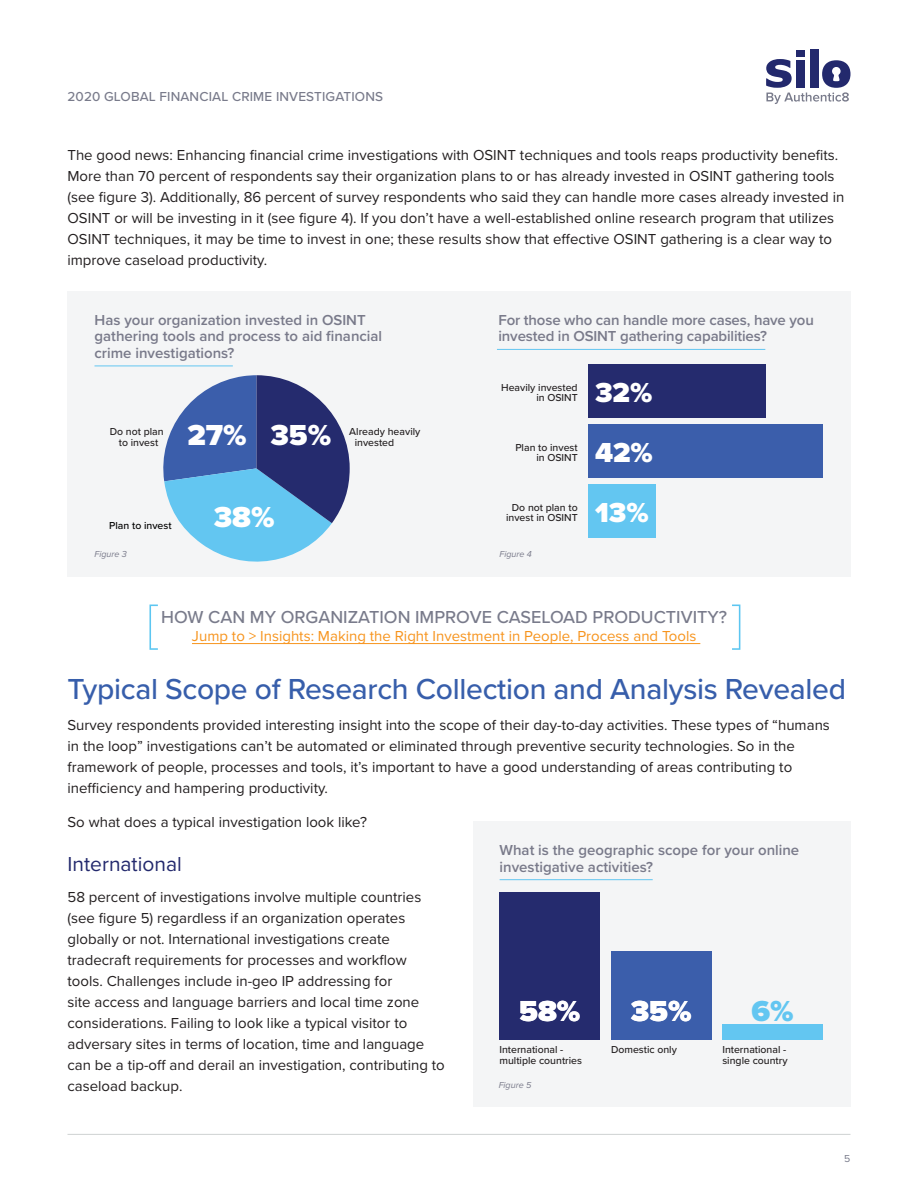
<style>
.page{position:relative;width:918px;height:1188px;background:#fff}
.page>*{position:absolute;margin:0;border:0;box-sizing:border-box;transform-origin:0 0}
.t1{font:100 52.2px "Proxima Nova T";color:#5cc6f1}
.t2{font:500 30px "Proxima Nova";letter-spacing:-.01em;color:#375eab}
.t3{font:900 30px "Proxima Nova";color:#fff}
.t4{font:900 30px "Proxima Nova";color:#63c6f1}
.t5{font:900 28.5px "Proxima Nova";color:#fff}
.t6{font:21px "Proxima Nova";color:#23296d}
.t7{font:500 18px "Proxima Nova";color:#797b8b}
.p{font:15px/21px "Proxima Nova";color:#231f20}
.t8{font:600 15px/16.5px "Proxima Nova";color:#797a8a}
.t9{font:15px "Proxima Nova";color:#f7941d}
.t10{font:500 13.5px "Proxima Nova";letter-spacing:.01em;color:#797b8b}
.t11{font:500 10.5px/10.5px "Proxima Nova";color:#231f20}
.t12{font:500 10.5px "Proxima Nova";color:#000}
.t13{font:10.5px "Proxima Nova";color:#797b8b}
.t14{font:italic 9px "Proxima Nova";color:#797a8a}
</style>
<div class="page">
<div style="left:796px;top:50px;width:9px;height:6px;background:#23296d"></div>
<div style="left:810px;top:50px;width:9px;height:38px;background:#23296d"></div>
<svg style="left:766px;top:59px;width:84px;height:45px"></svg>
<hr style="left:68px;top:1134px;width:782px;height:1px;background:#cfd2d2">
<div style="left:68px;top:292px;width:378px;height:285px;background:#f4f5f6"></div>
<svg style="left:163px;top:375px;width:187px;height:187px"></svg>
<hr style="left:95px;top:366px;width:138px;height:1px;background:#63c6f1">
<div style="left:442px;top:292px;width:408px;height:285px;background:#f4f5f6"></div>
<div style="left:588px;top:484px;width:67px;height:54px;background:#63c6f1"></div>
<div style="left:588px;top:424px;width:235px;height:54px;background:#3b5eab"></div>
<div style="left:588px;top:364px;width:177px;height:54px;background:#252b6e"></div>
<hr style="left:497px;top:349px;width:268px;height:1px;background:#63c6f1">
<div style="left:473px;top:822px;width:378px;height:285px;background:#f4f5f6"></div>
<div style="left:722px;top:1024px;width:101px;height:16px;background:#63c6f1"></div>
<div style="left:611px;top:951px;width:100px;height:89px;background:#3b5eab"></div>
<div style="left:500px;top:892px;width:100px;height:148px;background:#252b6e"></div>
<hr style="left:500px;top:879px;width:153px;height:1px;background:#63c6f1">
<hr style="left:192px;top:643px;width:508px;height:1px;background:#f7941d">
<p class="t10" style="left:68px;top:87px;width:317px">2020 GLOBAL FINANCIAL CRIME INVESTIGATIONS</p>
<p class="p" style="left:68px;top:144px;width:778px">The good news: Enhancing financial crime investigations with OSINT techniques and tools reaps productivity benefits.<br>More than 70 percent of respondents say their organization plans to or has already invested in OSINT gathering tools (see figure 3). Additionally, 86 percent of survey respondents who said they can handle more cases already invested in OSINT or will be investing in it (see figure 4). If you don’t have a well-established online research program that utilizes OSINT techniques, it may be time to invest in one; these results show that effective OSINT gathering is a clear way to improve caseload productivity.</p>
<p class="t8" style="left:95px;top:311px;width:289px">Has your organization invested in OSINT gathering tools and process to aid financial crime investigations?</p>
<p class="t3" style="left:187px;top:413px;width:61px">27%</p>
<p class="t11" style="left:110px;top:426px;width:55px;text-align:center">Do not plan to invest</p>
<p class="t3" style="left:270px;top:413px;width:62px">35%</p>
<p class="t11" style="left:355px;top:426px;width:67px;text-indent:-5px">Already heavily invested</p>
<p class="t12" style="left:109px;top:518px;width:64px">Plan to invest</p>
<p class="t14" style="left:95px;top:548px;width:34px">Figure 3</p>
<p class="t3" style="left:214px;top:495px;width:62px">38%</p>
<p class="t8" style="left:498px;top:311px;width:317px">For those who can handle more cases, have you invested in OSINT gathering capabilities?</p>
<p class="t11" style="left:501px;top:382px;width:78px;text-align:right">Heavily invested in OSINT</p>
<p class="t5" style="left:595px;top:371px;width:59px">32%</p>
<p class="t11" style="left:515px;top:442px;width:64px;text-align:right">Plan to invest in OSINT</p>
<p class="t5" style="left:595px;top:431px;width:59px">42%</p>
<p class="t11" style="left:506px;top:502px;width:73px;text-align:center">Do not plan to invest in OSINT</p>
<p class="t5" style="left:595px;top:492px;width:55px">13%</p>
<p class="t14" style="left:500px;top:548px;width:34px">Figure 4</p>
<h2 class="t1" style="left:148px;top:584px;width:13px">[</h2>
<h2 class="t1" style="left:731px;top:584px;width:13px">]</h2>
<h3 class="t7" style="left:161px;top:604px;width:567px">HOW CAN MY ORGANIZATION IMPROVE CASELOAD PRODUCTIVITY?</h3>
<h3 class="t9" style="left:192px;top:625px;width:506px">Jump to &gt; Insights: Making the Right Investment in People, Process and Tools</h3>
<h3 class="t2" style="left:68px;top:666px;width:780px">Typical Scope of Research Collection and Analysis Revealed</h3>
<p class="p" style="left:68px;top:714px;width:764px">Survey respondents provided interesting insight into the scope of their day-to-day activities. These types of “humans in the loop” investigations can’t be automated or eliminated through preventive security technologies. So in the framework of people, processes and tools, it’s important to have a good understanding of areas contributing to inefficiency and hampering productivity.</p>
<p class="p" style="left:68px;top:811px;width:301px">So what does a typical investigation look like?</p>
<h5 class="t6" style="left:68px;top:849px;width:116px">International</h5>
<p class="p" style="left:68px;top:886px;width:379px">58 percent of investigations involve multiple countries (see figure 5) regardless if an organization operates globally or not. International investigations create tradecraft requirements for processes and workflow tools. Challenges include in-geo IP addressing for<br>site access and language barriers and local time zone considerations. Failing to look like a typical visitor to adversary sites in terms of location, time and language can be a tip-off and derail an investigation, contributing to caseload backup.</p>
<p class="t8" style="left:500px;top:842px;width:301px">What is the geographic scope for your online investigative activities?</p>
<p class="t3" style="left:519px;top:989px;width:63px">58%</p>
<p class="t3" style="left:631px;top:989px;width:62px">35%</p>
<p class="t4" style="left:751px;top:989px;width:44px">6%</p>
<p class="t11" style="left:611px;top:1044px;width:67px">Domestic only</p>
<p class="t11" style="left:722px;top:1043px;width:67px;line-height:11.2px">International - single country</p>
<p class="t11" style="left:499px;top:1043px;width:84px;line-height:11.2px">International - multiple countries</p>
<p class="t14" style="left:499px;top:1078px;width:34px">Figure 5</p>
<p class="t13" style="left:844px;top:1151px;width:8px">5</p>
</div>
